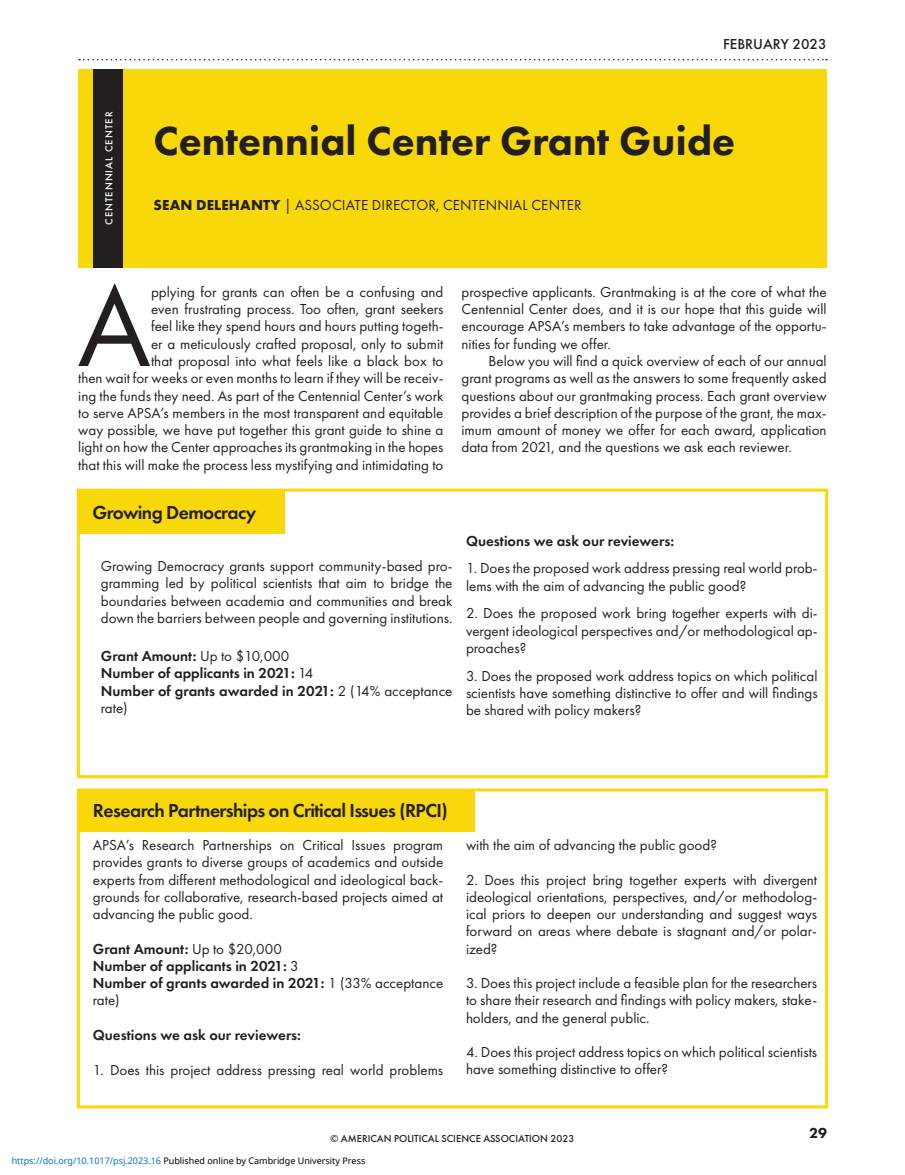
<style>
.page{position:relative;width:905px;height:1175px;background:#fff}
.page>*{position:absolute;margin:0;border:0;box-sizing:border-box;transform-origin:0 0}
.t1{font:118.5px "Futura PT";color:#231f20}
.t2{font:800 42px "Futura PT";color:#231f20}
.t3{font:600 19.5px "Futura PT";letter-spacing:-.03em;color:#231f20}
.t4{font:15px/17.2px "Futura PT";color:#231f20;text-align:justify}
.t5{font:600 15px/17.2px "Futura PT";color:#231f20}
.t6{font:500 15px "Futura PT";color:#231f20}
.t7{font:800 15px "Futura PT";color:#231f20}
.t8{font:500 10.5px "Futura PT";color:#231f20}
.t9{font:500 10.5px "Futura PT";letter-spacing:.1em;color:#fff}
.t10{font:9px "Noto Sans";color:#000}
.s1{font-weight:700}
.s2{font-weight:400}
.s3{color:#0172cf}
</style>
<div class="page">
<svg style="left:79px;top:59px;width:747px;height:1px"></svg>
<div style="left:77px;top:788px;width:751px;height:320px;border:3px solid #f8d808"></div>
<div style="left:77px;top:488px;width:751px;height:290px;border:3px solid #f8d808"></div>
<div style="left:78px;top:69px;width:748px;height:199px;background:#f8d808"></div>
<div style="left:94px;top:69px;width:29px;height:199px;background:#231f20"></div>
<div style="left:78px;top:491px;width:207px;height:42px;background:#f8d808"></div>
<div style="left:78px;top:790px;width:397px;height:41px;background:#f8d808"></div>
<p class="t6" style="left:723px;top:35px;width:105px">FEBRUARY 2023</p>
<p class="t9" style="left:103px;top:225px;width:114px;rotate:-90deg">CENTENNIAL CENTER</p>
<h2 class="t2" style="left:153px;top:114px;width:583px">Centennial Center Grant Guide</h2>
<p class="t4" style="left:153px;top:196px;width:430px"><span class="s1">SEAN DELEHANTY</span> | ASSOCIATE DIRECTOR, CENTENNIAL CENTER</p>
<h1 class="t1" style="left:77px;top:256px;width:75px">A</h1>
<p class="t4" style="left:78px;top:283px;width:367px;text-align:right">pplying for grants can often be a confusing and<br>even frustrating process. Too often, grant seekers<br>feel like they spend hours and hours putting togeth-<br>er a meticulously crafted proposal, only to submit<br>that proposal into what feels like a black box to<br>then wait for weeks or even months to learn if they will be receiv&shy;ing the funds they need. As part of the Centennial Center’s work to serve APSA’s members in the most transparent and equitable way possible, we have put together this grant guide to shine a light on how the Center approaches its grantmaking in the hopes that this will make the process less mystifying and intimidating to</p>
<p class="t4" style="left:461px;top:283px;width:366px">prospective applicants. Grantmaking is at the core of what the Centennial Center does, and it is our hope that this guide will encourage APSA’s members to take advantage of the opportu&shy;nities for funding we offer.</p>
<p class="t4" style="left:461px;top:352px;width:366px;text-indent:27px">Below you will find a quick overview of each of our annual grant programs as well as the answers to some frequently asked questions about our grantmaking process. Each grant overview provides a brief description of the purpose of the grant, the max&shy;imum amount of money we offer for each award, application data from 2021, and the questions we ask each reviewer.</p>
<h3 class="t3" style="left:92px;top:500px;width:165px">Growing Democracy</h3>
<p class="t4" style="left:101px;top:557px;width:353px">Growing Democracy grants support community-based pro&shy;gramming led by political scientists that aim to bridge the boundaries between academia and communities and break down the barriers between people and governing institutions.</p>
<p class="t5" style="left:101px;top:647px;width:353px">Grant Amount: <span class="s2">Up to $10,000<br></span>Number of applicants in 2021: <span class="s2">14<br></span>Number of grants awarded in 2021: <span class="s2">2 (14% acceptance rate)</span></p>
<p class="t5" style="left:466px;top:532px;width:210px">Questions we ask our reviewers:</p>
<p class="t4" style="left:466px;top:559px;width:353px">1. Does the proposed work address pressing real world prob&shy;lems with the aim of advancing the public good?</p>
<p class="t4" style="left:466px;top:604px;width:353px">2. Does the proposed work bring together experts with di&shy;vergent ideological perspectives and/or methodological ap&shy;proaches?</p>
<p class="t4" style="left:466px;top:667px;width:353px">3. Does the proposed work address topics on which political scientists have something distinctive to offer and will findings be shared with policy makers?</p>
<h3 class="t3" style="left:93px;top:798px;width:356px">Research Partnerships on Critical Issues (RPCI)</h3>
<p class="t4" style="left:93px;top:836px;width:352px">APSA’s Research Partnerships on Critical Issues program provides grants to diverse groups of academics and outside experts from different methodological and ideological back&shy;grounds for collaborative, research-based projects aimed at advancing the public good.</p>
<p class="t5" style="left:93px;top:939px;width:352px">Grant Amount: <span class="s2">Up to $20,000<br></span>Number of applicants in 2021: <span class="s2">3<br></span>Number of grants awarded in 2021: <span class="s2">1 (33% acceptance rate)</span></p>
<p class="t5" style="left:93px;top:1026px;width:210px">Questions we ask our reviewers:</p>
<p class="t4" style="left:93px;top:1060px;width:352px">1. Does this project address pressing real world problems</p>
<p class="t4" style="left:466px;top:836px;width:252px">with the aim of advancing the public good?</p>
<p class="t4" style="left:466px;top:870px;width:352px">2. Does this project bring together experts with divergent ideological orientations, perspectives, and/or methodolog&shy;ical priors to deepen our understanding and suggest ways forward on areas where debate is stagnant and/or polar&shy;ized?</p>
<p class="t4" style="left:466px;top:974px;width:352px">3. Does this project include a feasible plan for the researchers to share their research and findings with policy makers, stake&shy;holders, and the general public.</p>
<p class="t4" style="left:466px;top:1043px;width:352px">4. Does this project address topics on which political scientists have something distinctive to offer?</p>
<p class="t8" style="left:330px;top:1132px;width:245px">© AMERICAN POLITICAL SCIENCE ASSOCIATION 2023</p>
<p class="t10" style="left:12px;top:1154px;width:355px"><span class="s3">https://doi.org/10.1017/psj.2023.16</span> Published online by Cambridge University Press</p>
<p class="t7" style="left:809px;top:1123px;width:19px">29</p>
</div>
